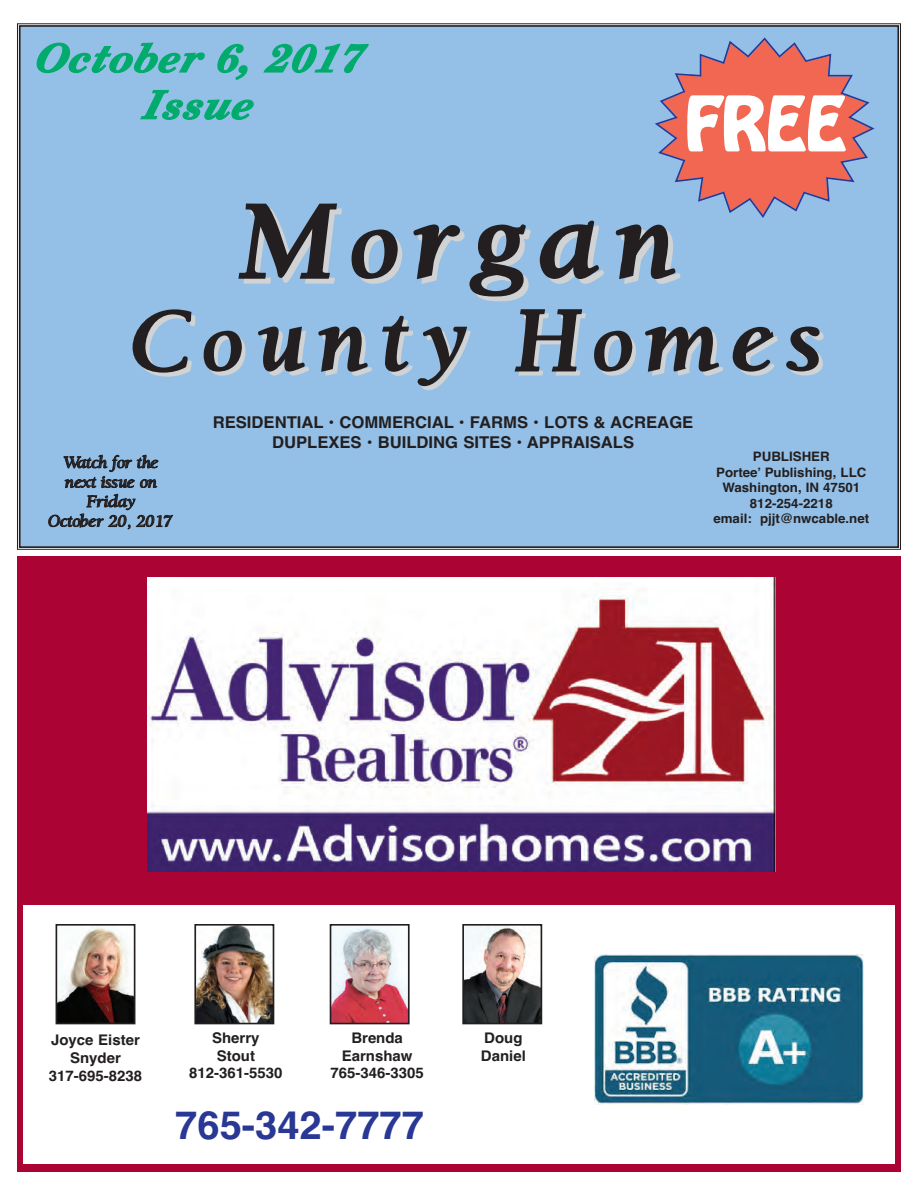
<style>
.page{position:relative;width:918px;height:1188px;background:#fff}
.page>*{position:absolute;margin:0;border:0;box-sizing:border-box;transform-origin:0 0}
.t1{font:94.35px "Jacksonville Old Style";color:#231f20}
.t2{font:78.15px "Jacksonville Old Style";color:#231f20}
.t3{font:65.1px "Hobo Std";color:#fff}
.t4{font:italic 700 39px/46.8px "New Century Schlbk";color:#00ab6b;text-align:center}
.t5{font:700 39px "Helvetica";color:#293795}
.t6{font:700 16.2px/19.5px "Helvetica";color:#231f20;text-align:center}
.t7{font:italic 16.2px/19.5px "Hand";color:#231f20;text-align:center}
.t8{font:700 14.7px/17.5px "Helvetica";color:#231f20;text-align:center}
.t9{font:700 13.05px/15.6px "Helvetica";color:#231f20;text-align:center}
</style>
<div class="page">
<div style="left:20px;top:26px;width:878px;height:521px;background:#94bfe6"></div>
<svg style="left:48px;top:454px;width:125px;height:76px"></svg>
<img style="left:59px;top:927px;width:73px;height:94px">
<div style="left:56px;top:924px;width:79px;height:100px;border:2px solid #231f20"></div>
<svg style="left:36px;top:37px;width:839px;height:354px"></svg>
<img style="left:333px;top:927px;width:74px;height:94px">
<div style="left:330px;top:924px;width:80px;height:100px;border:2px solid #231f20"></div>
<img style="left:465px;top:927px;width:74px;height:94px">
<div style="left:462px;top:924px;width:80px;height:100px;border:2px solid #231f20"></div>
<img style="left:197px;top:927px;width:74px;height:94px">
<div style="left:194px;top:924px;width:80px;height:100px;border:2px solid #231f20"></div>
<img style="left:147px;top:577px;width:630px;height:295px">
<div style="left:777px;top:563px;width:124px;height:309px;background:#ab0333"></div>
<div style="left:17px;top:563px;width:130px;height:309px;background:#ab0333"></div>
<div style="left:17px;top:557px;width:884px;height:20px;background:#ab0333"></div>
<div style="left:17px;top:872px;width:884px;height:33px;background:#ab0333"></div>
<div style="left:17px;top:1164px;width:884px;height:8px;background:#ab0333"></div>
<div style="left:17px;top:884px;width:5px;height:284px;background:#ab0333"></div>
<div style="left:896px;top:884px;width:5px;height:284px;background:#ab0333"></div>
<img style="left:595px;top:954px;width:268px;height:150px">
<p class="t4" style="left:34px;top:34px;width:339px">October 6, 2017<br>Issue</p>
<p class="t3" style="left:685px;top:79px;width:162px">FREE</p>
<p class="t1" style="left:241px;top:195px;width:436px">Morgan</p>
<p class="t2" style="left:133px;top:302px;width:688px">County Homes</p>
<p class="t6" style="left:213px;top:413px;width:482px">RESIDENTIAL • COMMERCIAL • FARMS • LOTS &amp; ACREAGE<br>DUPLEXES • BUILDING SITES • APPRAISALS</p>
<p class="t9" style="left:713px;top:449px;width:157px">PUBLISHER<br>Portee’ Publishing, LLC<br>Washington, IN 47501<br>812-254-2218<br>email: pjjt@nwcable.net</p>
<p class="t7" style="left:49px;top:454px;width:126px">Watch for the next issue on<br>Friday<br>October 20, 2017</p>
<p class="t8" style="left:49px;top:1032px;width:95px">Joyce Eister<br>Snyder<br>317-695-8238</p>
<p class="t8" style="left:189px;top:1030px;width:95px">Sherry<br>Stout<br>812-361-5530</p>
<p class="t8" style="left:331px;top:1030px;width:95px">Brenda<br>Earnshaw<br>765-346-3305</p>
<p class="t8" style="left:481px;top:1030px;width:46px;text-align:left">Doug<br>Daniel</p>
<p class="t5" style="left:175px;top:1094px;width:250px">765-342-7777</p>
</div>
